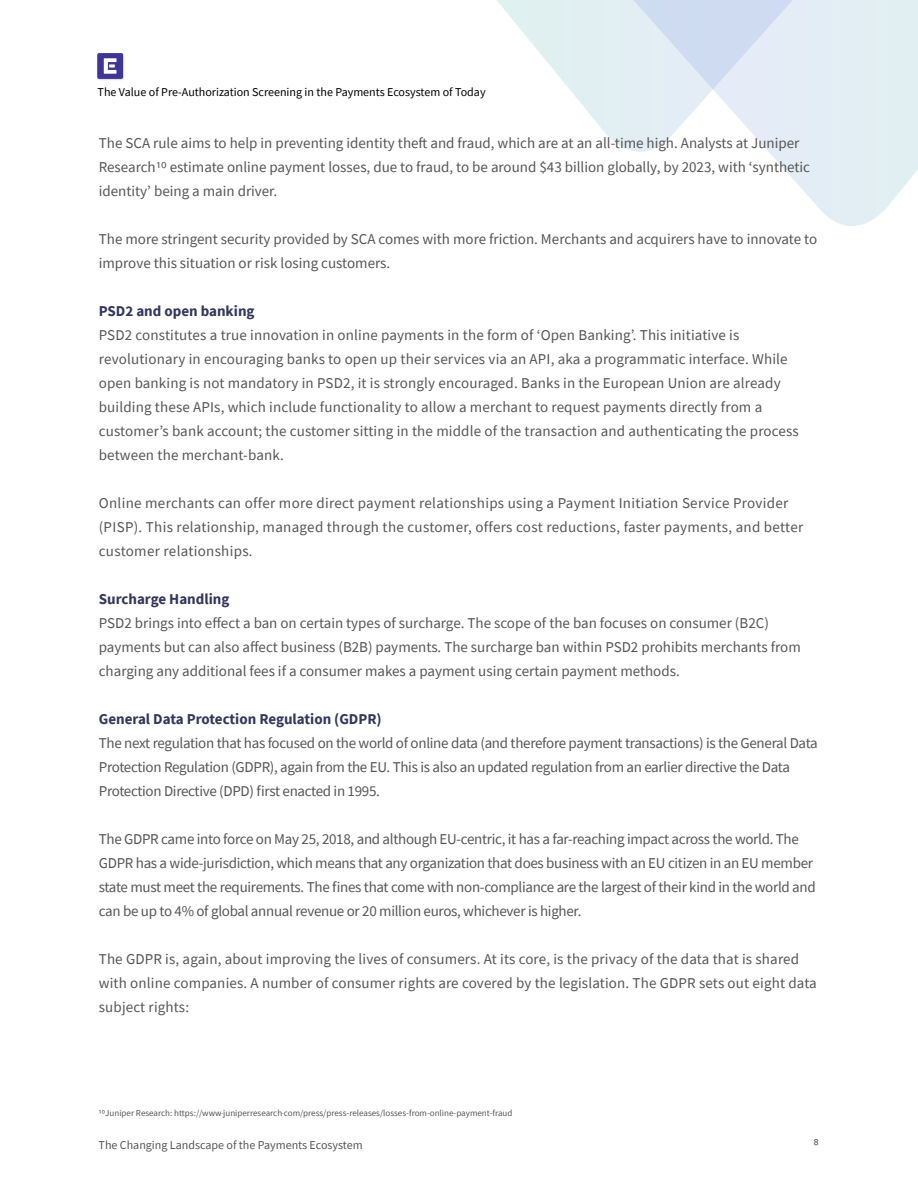
<style>
.page{position:relative;width:918px;height:1188px;background:#fff}
.page>*{position:absolute;margin:0;border:0;box-sizing:border-box;transform-origin:0 0}
.t1{font:15px/24px "Source Sans Pro";color:#555}
.t2{font:15px/24px "Source Sans Pro";letter-spacing:-.02em;color:#555}
.t3{font:15px/24px "Source Sans Pro";letter-spacing:.02em;color:#555}
.t4{font:700 15px "Source Sans Pro";color:#34375a}
.t5{font:12px "Source Sans Pro";color:#000}
.t6{font:12px "Source Sans Pro";color:#555}
.t7{font:9px "Source Sans Pro";color:#555}
</style>
<div class="page">
<img style="left:98px;top:53px;width:26px;height:27px">
<svg style="left:97px;top:53px;width:26px;height:26px"></svg>
<svg style="left:788px;top:173px;width:127px;height:53px"></svg>
<svg style="left:497px;top:0;width:421px;height:173px"></svg>
<p class="t5" style="left:98px;top:84px;width:389px">The Value of Pre-Authorization Screening in the Payments Ecosystem of Today</p>
<p class="t1" style="left:99px;top:131px;width:713px">The SCA rule aims to help in preventing identity theft and fraud, which are at an all-time high. Analysts at Juniper<br>Research10 estimate online payment losses, due to fraud, to be around $43 billion globally, by 2023, with ‘synthetic identity’ being a main driver.</p>
<p class="t1" style="left:99px;top:227px;width:720px">The more stringent security provided by SCA comes with more friction. Merchants and acquirers have to innovate to improve this situation or risk losing customers.</p>
<p class="t4" style="left:99px;top:301px;width:157px">PSD2 and open banking</p>
<p class="t1" style="left:99px;top:323px;width:702px">PSD2 constitutes a true innovation in online payments in the form of ‘Open Banking’. This initiative is revolutionary in encouraging banks to open up their services via an API, aka a programmatic interface. While open banking is not mandatory in PSD2, it is strongly encouraged. Banks in the European Union are already building these APIs, which include functionality to allow a merchant to request payments directly from a customer’s bank account; the customer sitting in the middle of the transaction and authenticating the process between the merchant-bank.</p>
<p class="t3" style="left:99px;top:491px;width:706px">Online merchants can offer more direct payment relationships using a Payment Initiation Service Provider (PISP). This relationship, managed through the customer, offers cost reductions, faster payments, and better customer relationships.</p>
<p class="t4" style="left:99px;top:589px;width:132px">Surcharge Handling</p>
<p class="t1" style="left:99px;top:611px;width:703px">PSD2 brings into effect a ban on certain types of surcharge. The scope of the ban focuses on consumer (B2C) payments but can also affect business (B2B) payments. The surcharge ban within PSD2 prohibits merchants from charging any additional fees if a consumer makes a payment using certain payment methods.</p>
<p class="t4" style="left:99px;top:709px;width:284px">General Data Protection Regulation (GDPR)</p>
<p class="t2" style="left:99px;top:731px;width:720px">The next regulation that has focused on the world of online data (and therefore payment transactions) is the General Data<br>Protection Regulation (GDPR), again from the EU. This is also an updated regulation from an earlier directive the Data<br>Protection Directive (DPD) first enacted in 1995.</p>
<p class="t2" style="left:99px;top:827px;width:718px">The GDPR came into force on May 25, 2018, and although EU-centric, it has a far-reaching impact across the world. The GDPR has a wide-jurisdiction, which means that any organization that does business with an EU citizen in an EU member state must meet the requirements. The fines that come with non-compliance are the largest of their kind in the world and can be up to 4% of global annual revenue or 20 million euros, whichever is higher.</p>
<p class="t1" style="left:99px;top:947px;width:720px">The GDPR is, again, about improving the lives of consumers. At its core, is the privacy of the data that is shared with online companies. A number of consumer rights are covered by the legislation. The GDPR sets out eight data subject rights:</p>
<p class="t7" style="left:99px;top:1107px;width:415px">10Juniper Research: https://www.juniperresearch.com/press/press-releases/losses-from-online-payment-fraud</p>
<p class="t6" style="left:99px;top:1137px;width:266px">The Changing Landscape of the Payments Ecosystem</p>
<p class="t1" style="left:813px;top:1132px;width:7px">8</p>
</div>
